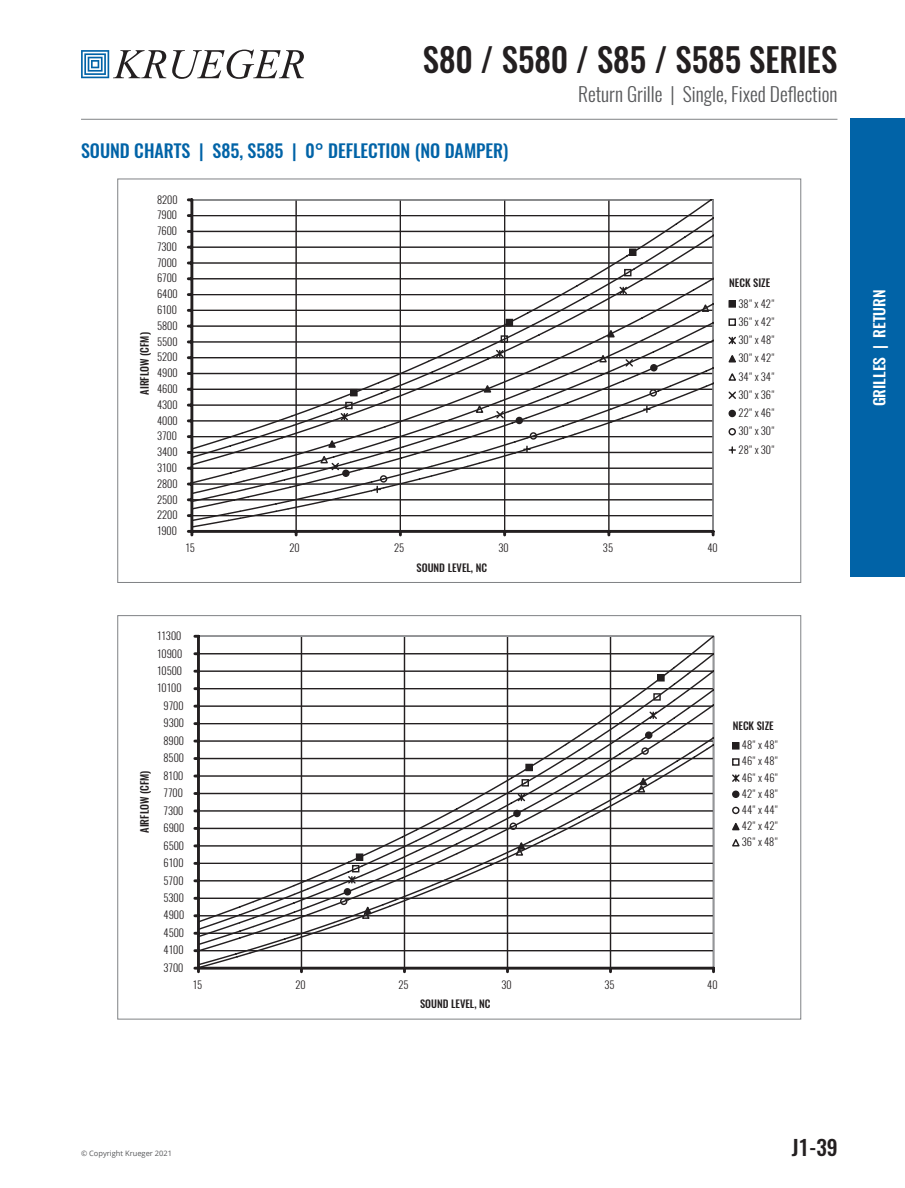
<style>
.page{position:relative;width:905px;height:1188px;background:#fff}
.page>*{position:absolute;margin:0;border:0;box-sizing:border-box;transform-origin:0 0}
.t1{font:500 33px "Oswald";color:#231f20}
.t2{font:500 21px "Oswald";color:#231f20}
.t3{font:300 19.5px "Oswald";color:#57585a}
.t4{font:500 18px "Oswald";color:#0163a7}
.t5{font:500 15px "Oswald";color:#fff;scale:1.05 1}
.t6{font:300 10.5px/18.3px "Oswald";color:#231f20;text-align:justify}
.t7{font:500 10.5px "Oswald";color:#231f20}
.t8{font:7.5px "Open Sans";color:#57585a}
</style>
<div class="page">
<svg style="left:81px;top:50px;width:85px;height:28px"></svg>
<svg style="left:172px;top:50px;width:132px;height:29px"></svg>
<hr style="left:81px;top:119px;width:756px;height:1px;background:#808285">
<div style="left:850px;top:119px;width:54px;height:458px;background:#0163a7"></div>
<svg style="left:188px;top:198px;width:526px;height:337px"></svg>
<svg style="left:730px;top:302px;width:4px;height:4px"></svg>
<div style="left:728px;top:300px;width:8px;height:8px;border:1px solid #231f20"></div>
<div style="left:728px;top:318px;width:8px;height:8px;border:1px solid #231f20"></div>
<svg style="left:728px;top:336px;width:8px;height:9px"></svg>
<svg style="left:728px;top:355px;width:8px;height:8px"></svg>
<svg style="left:728px;top:373px;width:8px;height:8px"></svg>
<svg style="left:728px;top:391px;width:8px;height:8px"></svg>
<svg style="left:729px;top:410px;width:6px;height:5px"></svg>
<div style="left:728px;top:410px;width:8px;height:7px;border:1px solid #231f20;border-radius:50%"></div>
<div style="left:728px;top:428px;width:8px;height:7px;border:1px solid #231f20;border-radius:50%"></div>
<svg style="left:729px;top:447px;width:6px;height:6px"></svg>
<svg style="left:195px;top:635px;width:520px;height:337px"></svg>
<svg style="left:734px;top:744px;width:3px;height:4px"></svg>
<div style="left:732px;top:742px;width:7px;height:8px;border:1px solid #231f20"></div>
<div style="left:732px;top:758px;width:7px;height:8px;border:1px solid #231f20"></div>
<svg style="left:732px;top:774px;width:8px;height:8px"></svg>
<svg style="left:732px;top:791px;width:6px;height:6px"></svg>
<div style="left:732px;top:791px;width:7px;height:7px;border:1px solid #231f20;border-radius:50%"></div>
<div style="left:732px;top:807px;width:7px;height:7px;border:1px solid #231f20;border-radius:50%"></div>
<svg style="left:732px;top:823px;width:8px;height:8px"></svg>
<svg style="left:732px;top:839px;width:8px;height:8px"></svg>
<h1 class="t1" style="left:423px;top:37px;width:416px">S80 / S580 / S85 / S585 SERIES</h1>
<h3 class="t3" style="left:578px;top:81px;width:261px">Return Grille | Single, Fixed Deflection</h3>
<h3 class="t4" style="left:81px;top:138px;width:429px">SOUND CHARTS | S85, S585 | 0° DEFLECTION (NO DAMPER)</h3>
<p class="t6" style="left:157px;top:190px;width:22px">8200</p>
<p class="t6" style="left:157px;top:206px;width:22px">7900</p>
<p class="t6" style="left:157px;top:222px;width:22px">7600</p>
<p class="t6" style="left:157px;top:238px;width:21px">7300</p>
<p class="t6" style="left:157px;top:253px;width:22px">7000</p>
<p class="t6" style="left:157px;top:269px;width:22px">6700</p>
<p class="t6" style="left:157px;top:285px;width:22px">6400</p>
<p class="t6" style="left:157px;top:301px;width:21px">6100</p>
<p class="t6" style="left:157px;top:316px;width:22px">5800</p>
<p class="t7" style="left:137px;top:395px;width:64px;rotate:-90deg">AIRFLOW (CFM)</p>
<p class="t6" style="left:157px;top:332px;width:22px">5500</p>
<p class="t6" style="left:157px;top:348px;width:22px">5200</p>
<p class="t6" style="left:157px;top:364px;width:22px">4900</p>
<p class="t6" style="left:157px;top:380px;width:22px">4600</p>
<p class="t6" style="left:157px;top:395px;width:22px">4300</p>
<p class="t6" style="left:157px;top:411px;width:22px">4000</p>
<p class="t6" style="left:157px;top:427px;width:21px">3700</p>
<p class="t6" style="left:157px;top:443px;width:22px">3400</p>
<p class="t6" style="left:157px;top:459px;width:21px">3100</p>
<p class="t6" style="left:157px;top:474px;width:22px">2800</p>
<p class="t6" style="left:157px;top:490px;width:22px">2500</p>
<p class="t6" style="left:157px;top:506px;width:22px">2200</p>
<p class="t6" style="left:157px;top:522px;width:21px">1900</p>
<p class="t6" style="left:185px;top:538px;width:11px">15</p>
<p class="t6" style="left:289px;top:538px;width:12px">20</p>
<p class="t6" style="left:394px;top:538px;width:12px">25</p>
<p class="t6" style="left:498px;top:538px;width:12px">30</p>
<p class="t6" style="left:603px;top:538px;width:12px">35</p>
<p class="t6" style="left:707px;top:538px;width:12px">40</p>
<p class="t7" style="left:416px;top:560px;width:72px">SOUND LEVEL, NC</p>
<p class="t7" style="left:729px;top:276px;width:42px">NECK SIZE</p>
<p class="t6" style="left:738px;top:294px;width:38px">38" x 42" 36" x 42" 30" x 48" 30" x 42" 34" x 34" 30" x 36" 22" x 46" 30" x 30" 28" x 30"</p>
<p class="t6" style="left:157px;top:627px;width:26px">11300</p>
<p class="t6" style="left:157px;top:644px;width:27px">10900</p>
<p class="t6" style="left:157px;top:662px;width:27px">10500</p>
<p class="t6" style="left:157px;top:679px;width:26px">10100</p>
<p class="t6" style="left:163px;top:697px;width:22px">9700</p>
<p class="t6" style="left:163px;top:714px;width:22px">9300</p>
<p class="t6" style="left:163px;top:731px;width:22px">8900</p>
<p class="t7" style="left:137px;top:833px;width:64px;rotate:-90deg">AIRFLOW (CFM)</p>
<p class="t6" style="left:163px;top:749px;width:22px">8500</p>
<p class="t6" style="left:163px;top:766px;width:21px">8100</p>
<p class="t6" style="left:163px;top:784px;width:21px">7700</p>
<p class="t6" style="left:163px;top:801px;width:21px">7300</p>
<p class="t6" style="left:163px;top:819px;width:22px">6900</p>
<p class="t6" style="left:163px;top:836px;width:22px">6500</p>
<p class="t6" style="left:163px;top:854px;width:21px">6100</p>
<p class="t6" style="left:163px;top:871px;width:21px">5700</p>
<p class="t6" style="left:163px;top:889px;width:22px">5300</p>
<p class="t6" style="left:163px;top:906px;width:22px">4900</p>
<p class="t6" style="left:163px;top:924px;width:22px">4500</p>
<p class="t6" style="left:163px;top:941px;width:21px">4100</p>
<p class="t6" style="left:163px;top:959px;width:21px">3700</p>
<p class="t6" style="left:193px;top:976px;width:11px">15</p>
<p class="t6" style="left:295px;top:976px;width:12px">20</p>
<p class="t6" style="left:398px;top:976px;width:12px">25</p>
<p class="t6" style="left:501px;top:976px;width:12px">30</p>
<p class="t6" style="left:604px;top:976px;width:12px">35</p>
<p class="t6" style="left:707px;top:976px;width:12px">40</p>
<p class="t7" style="left:420px;top:997px;width:72px">SOUND LEVEL, NC</p>
<p class="t7" style="left:732px;top:719px;width:42px">NECK SIZE</p>
<p class="t6" style="left:742px;top:737px;width:38px;line-height:16.2px">48" x 48" 46" x 48" 46" x 46" 42" x 48" 44" x 44" 42" x 42" 36" x 48"</p>
<h3 class="t5" style="left:868px;top:406px;width:113px;rotate:-90deg">GRILLES | RETURN</h3>
<p class="t8" style="left:81px;top:1149px;width:93px">© Copyright Krueger 2021</p>
<h2 class="t2" style="left:791px;top:1133px;width:47px">J1-39</h2>
</div>
